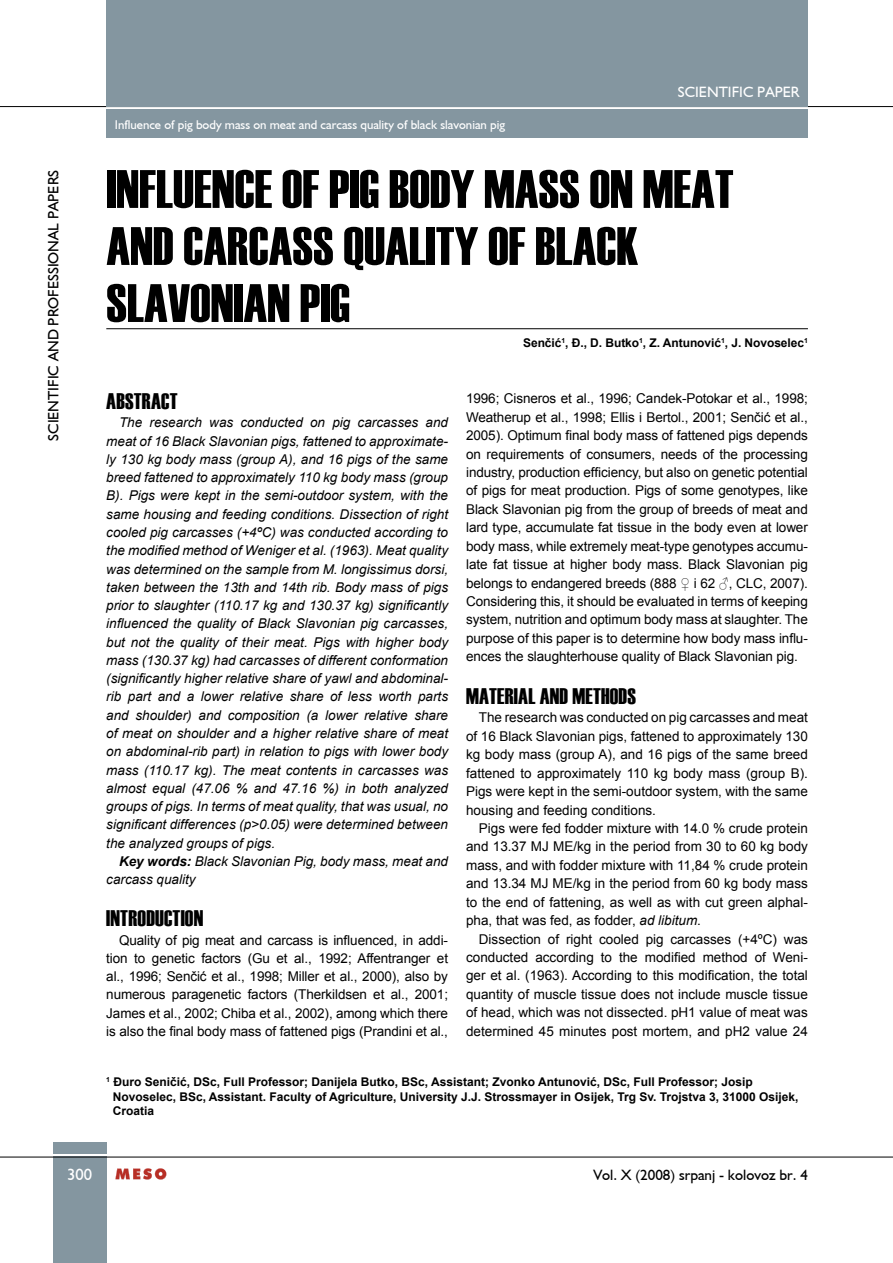
<style>
.page{position:relative;width:893px;height:1263px;background:#fff}
.page>*{position:absolute;margin:0;border:0;box-sizing:border-box;transform-origin:0 0}
.t1{font:54px/57px "Haettenschweiler";color:#000}
.t2{font:22.5px "Haettenschweiler";letter-spacing:.01em;color:#000}
.t3{font:16.5px "Humanist 521 BT";color:#fff}
.t4{font:15px "Humanist 521 BT";color:#000}
.t5{font:15px "Humanist 521 BT";color:#fff}
.t6{font:13.5px/18.5px "Arial";color:#000;text-align:justify}
.t7{font:italic 13.5px/18.3px "Arial";color:#000;text-align:justify}
.t8{font:12.75px "Humanist 521 BT";color:#fff}
.t9{font:700 12px/14.4px "Arial";color:#000}
.s1{font-weight:700}
.s2{font-style:italic}
</style>
<div class="page">
<svg style="left:115px;top:1168px;width:51px;height:11px"></svg>
<div style="left:53px;top:1157px;width:53px;height:106px;background:#8496a0"></div>
<hr style="left:0;top:1157px;width:893px;height:1px;background:#000">
<div style="left:53px;top:1143px;width:53px;height:11px;background:#8496a0"></div>
<hr style="left:0;top:106px;width:893px;height:1px;background:#000">
<div style="left:106px;top:0;width:702px;height:107px;background:#8496a0"></div>
<div style="left:106px;top:110px;width:702px;height:28px;background:#8496a0"></div>
<hr style="left:106px;top:328px;width:702px;height:1px;background:#000">
<p class="t4" style="left:44px;top:441px;width:272px;rotate:-90deg">SCIENTIFIC AND PROFESSIONAL PAPERS</p>
<p class="t8" style="left:115px;top:116px;width:392px">Influence of pig body mass on meat and carcass quality of black slavonian pig</p>
<p class="t5" style="left:678px;top:83px;width:123px">SCIENTIFIC PAPER</p>
<h1 class="t1" style="left:106px;top:161px;width:629px">INFLUENCE OF PIG BODY MASS ON MEAT<br>AND CARCASS QUALITY OF BLACK<br>SLAVONIAN PIG</h1>
<p class="t9" style="left:523px;top:336px;width:286px">Senčić<sup>1</sup>, Đ., D. Butko<sup>1</sup>, Z. Antunović<sup>1</sup>, J. Novoselec<sup>1</sup></p>
<h2 class="t2" style="left:106px;top:386px;width:73px">ABSTRACT</h2>
<p class="t7" style="left:106px;top:414px;width:343px;text-indent:13px">The research was conducted on pig carcasses and meat of 16 Black Slavonian pigs, fattened to approximate&shy;ly 130 kg body mass (group A), and 16 pigs of the same breed fattened to approximately 110 kg body mass (group B). Pigs were kept in the semi-outdoor system, with the same housing and feeding conditions. Dissection of right cooled pig carcasses (+4ºC) was conducted according to the modified method of Weniger et al. (1963). Meat quality was determined on the sample from M. longissimus dorsi, taken between the 13th and 14th rib. Body mass of pigs prior to slaughter (110.17 kg and 130.37 kg) significantly influenced the quality of Black Slavonian pig carcasses, but not the quality of their meat. Pigs with higher body mass (130.37 kg) had carcasses of different conformation (significantly higher relative share of yawl and abdominal&shy;rib part and a lower relative share of less worth parts and shoulder) and composition (a lower relative share of meat on shoulder and a higher relative share of meat on abdominal-rib part) in relation to pigs with lower body mass (110.17 kg). The meat contents in carcasses was almost equal (47.06 % and 47.16 %) in both analyzed groups of pigs. In terms of meat quality, that was usual, no significant differences (p&gt;0.05) were determined between the analyzed groups of pigs.</p>
<p class="t7" style="left:106px;top:852px;width:343px;text-indent:13px"><span class="s1">Key words:</span> Black Slavonian Pig, body mass, meat and carcass quality</p>
<h2 class="t2" style="left:106px;top:903px;width:98px">INTRODUCTION</h2>
<p class="t6" style="left:106px;top:931px;width:343px;text-indent:13px">Quality of pig meat and carcass is influenced, in addi&shy;tion to genetic factors (Gu et al., 1992; Affentranger et al., 1996; Senčić et al., 1998; Miller et al., 2000), also by numerous paragenetic factors (Therkildsen et al., 2001; James et al., 2002; Chiba et al., 2002), among which there is also the final body mass of fattened pigs (Prandini et al.,</p>
<p class="t6" style="left:466px;top:389px;width:343px">1996; Cisneros et al., 1996; Candek-Potokar et al., 1998; Weatherup et al., 1998; Ellis i Bertol., 2001; Senčić et al., 2005). Optimum final body mass of fattened pigs depends on requirements of consumers, needs of the processing industry, production efficiency, but also on genetic potential of pigs for meat production. Pigs of some genotypes, like Black Slavonian pig from the group of breeds of meat and lard type, accumulate fat tissue in the body even at lower body mass, while extremely meat-type genotypes accumu&shy;late fat tissue at higher body mass. Black Slavonian pig belongs to endangered breeds (888 ♀ i 62 ♂, CLC, 2007).<br>Considering this, it should be evaluated in terms of keeping system, nutrition and optimum body mass at slaughter. The purpose of this paper is to determine how body mass influ&shy;ences the slaughterhouse quality of Black Slavonian pig.</p>
<h2 class="t2" style="left:466px;top:681px;width:171px">MATERIAL AND METHODS</h2>
<p class="t6" style="left:466px;top:708px;width:343px;text-indent:13px">The research was conducted on pig carcasses and meat of 16 Black Slavonian pigs, fattened to approximately 130 kg body mass (group A), and 16 pigs of the same breed fattened to approximately 110 kg body mass (group B).<br>Pigs were kept in the semi-outdoor system, with the same housing and feeding conditions.</p>
<p class="t6" style="left:466px;top:819px;width:343px;text-indent:13px">Pigs were fed fodder mixture with 14.0 % crude protein and 13.37 MJ ME/kg in the period from 30 to 60 kg body mass, and with fodder mixture with 11,84 % crude protein and 13.34 MJ ME/kg in the period from 60 kg body mass to the end of fattening, as well as with cut green alphal&shy;pha, that was fed, as fodder, <span class="s2">ad libitum</span>.</p>
<p class="t6" style="left:466px;top:930px;width:343px;text-indent:13px">Dissection of right cooled pig carcasses (+4ºC) was conducted according to the modified method of Weni&shy;ger et al. (1963). According to this modification, the total quantity of muscle tissue does not include muscle tissue of head, which was not dissected. pH1 value of meat was determined 45 minutes post mortem, and pH2 value 24</p>
<p class="t9" style="left:113px;top:1075px;width:687px;text-indent:-6px"><sup>1</sup> Đuro Seničić, DSc, Full Professor; Danijela Butko, BSc, Assistant; Zvonko Antunović, DSc, Full Professor; Josip<br>Novoselec, BSc, Assistant. Faculty of Agriculture, University J.J. Strossmayer in Osijek, Trg Sv. Trojstva 3, 31000 Osijek,<br>Croatia</p>
<p class="t3" style="left:67px;top:1164px;width:26px">300</p>
<p class="t4" style="left:593px;top:1165px;width:216px">Vol. X (2008) srpanj - kolovoz br. 4</p>
</div>
